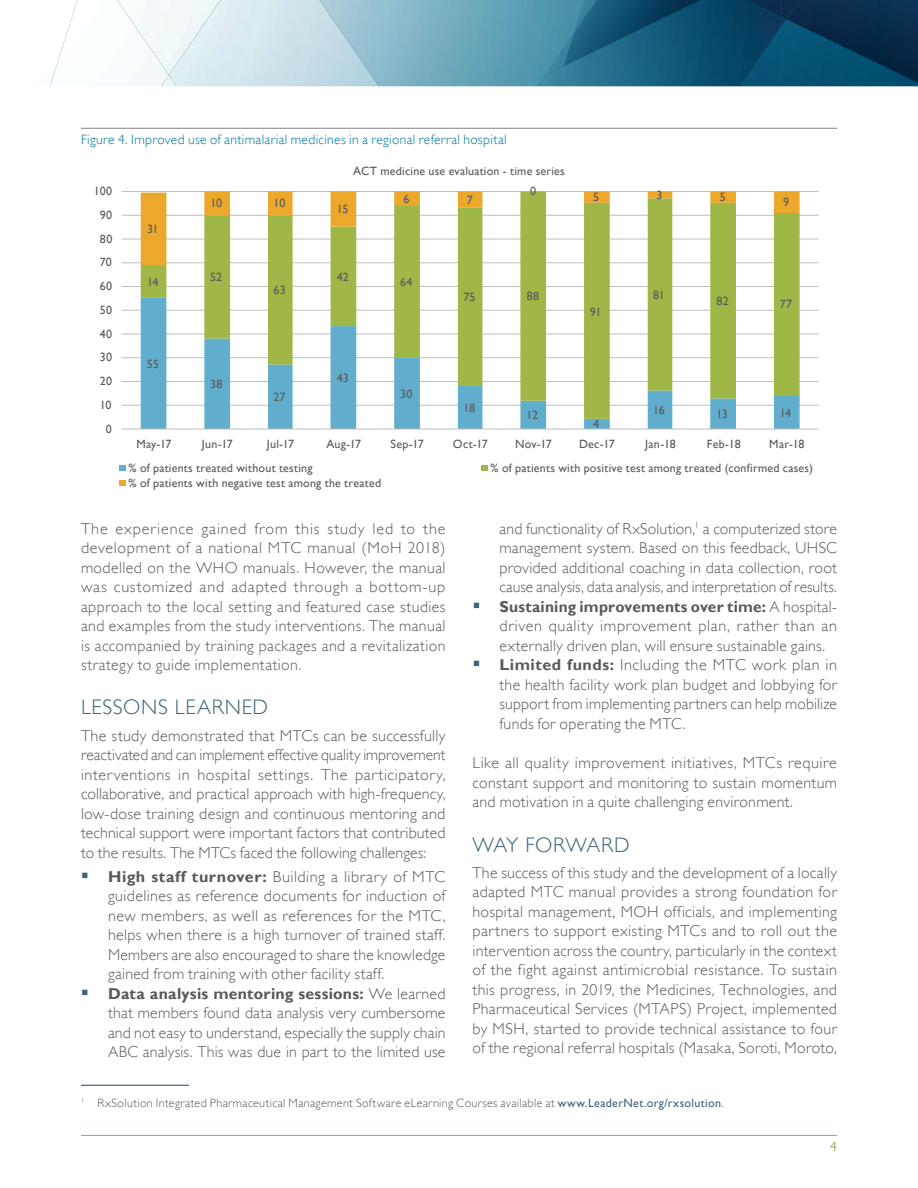
<style>
.page{position:relative;width:918px;height:1188px;background:#fff}
.page>*{position:absolute;margin:0;border:0;box-sizing:border-box;transform-origin:0 0}
.t1{font:300 21px "Gill Sans";letter-spacing:.03em;color:#3f6276}
.t2{font:300 15.75px/19.5px "Gill Sans";letter-spacing:.02em;color:#58595b;text-align:justify}
.t3{font:300 13.5px "Gill Sans";letter-spacing:.025em;color:#007697}
.t4{font:300 13.5px "Gill Sans";color:#788e1e}
.t5{font:12px "Gill Sans";letter-spacing:.015em;color:#58595b}
.t6{font:300 12px "Gill Sans";letter-spacing:.03em;color:#58595b}
.s1{font-weight:700}
.s2{font-weight:400;color:#3f6276}
</style>
<div class="page">
<hr style="left:81px;top:1135px;width:756px;height:1px;background:#66adc1">
<img style="left:50px;top:0;width:32px;height:86px">
<img style="left:108px;top:0;width:122px;height:75px">
<img style="left:781px;top:26px;width:5px;height:60px">
<img style="left:786px;top:0;width:132px;height:86px">
<img style="left:310px;top:0;width:254px;height:86px">
<img style="left:161px;top:75px;width:15px;height:11px">
<svg style="left:781px;top:19px;width:5px;height:7px"></svg>
<img style="left:633px;top:6px;width:148px;height:80px">
<img style="left:538px;top:33px;width:95px;height:53px">
<img style="left:633px;top:0;width:56px;height:33px">
<img style="left:564px;top:0;width:69px;height:66px">
<img style="left:676px;top:0;width:48px;height:6px">
<img style="left:545px;top:33px;width:29px;height:42px">
<img style="left:781px;top:0;width:28px;height:19px">
<img style="left:724px;top:0;width:57px;height:17px">
<hr style="left:81px;top:1085px;width:108px;height:1px;background:#004c61">
<hr style="left:81px;top:128px;width:756px;height:1px;background:#808285">
<hr style="left:122px;top:191px;width:697px;height:1px;background:#bcbec0">
<hr style="left:122px;top:215px;width:697px;height:1px;background:#bcbec0">
<hr style="left:122px;top:239px;width:697px;height:1px;background:#bcbec0">
<hr style="left:122px;top:263px;width:697px;height:1px;background:#bcbec0">
<hr style="left:122px;top:286px;width:697px;height:1px;background:#bcbec0">
<hr style="left:122px;top:310px;width:697px;height:1px;background:#bcbec0">
<hr style="left:122px;top:334px;width:697px;height:1px;background:#bcbec0">
<hr style="left:122px;top:358px;width:697px;height:1px;background:#bcbec0">
<hr style="left:122px;top:381px;width:697px;height:1px;background:#bcbec0">
<hr style="left:122px;top:405px;width:697px;height:1px;background:#bcbec0">
<svg style="left:141px;top:419px;width:659px;height:10px"></svg>
<svg style="left:141px;top:265px;width:659px;height:154px"></svg>
<svg style="left:141px;top:192px;width:659px;height:73px"></svg>
<hr style="left:122px;top:429px;width:697px;height:1px;background:#bcbec0">
<div style="left:119px;top:465px;width:7px;height:6px;background:#60adcd"></div>
<div style="left:481px;top:465px;width:7px;height:6px;background:#9eb746"></div>
<div style="left:119px;top:480px;width:7px;height:6px;background:#eba82a"></div>
<p class="t3" style="left:81px;top:132px;width:427px">Figure 4. Improved use of antimalarial medicines in a regional referral hospital</p>
<p class="t5" style="left:94px;top:184px;width:20px">100</p>
<p class="t5" style="left:100px;top:208px;width:14px">90</p>
<p class="t5" style="left:100px;top:232px;width:14px">80</p>
<p class="t5" style="left:100px;top:255px;width:13px">70</p>
<p class="t5" style="left:100px;top:279px;width:14px">60</p>
<p class="t5" style="left:100px;top:303px;width:14px">50</p>
<p class="t5" style="left:100px;top:327px;width:14px">40</p>
<p class="t5" style="left:100px;top:350px;width:14px">30</p>
<p class="t5" style="left:100px;top:374px;width:14px">20</p>
<p class="t5" style="left:100px;top:398px;width:13px">10</p>
<p class="t5" style="left:106px;top:422px;width:7px">0</p>
<p class="t5" style="left:147px;top:222px;width:13px">31</p>
<p class="t5" style="left:147px;top:275px;width:13px">14</p>
<p class="t5" style="left:147px;top:357px;width:14px">55</p>
<p class="t5" style="left:353px;top:164px;width:213px">ACT medicine use evaluation - time series</p>
<p class="t5" style="left:210px;top:196px;width:13px">10</p>
<p class="t5" style="left:274px;top:196px;width:13px">10</p>
<p class="t5" style="left:337px;top:202px;width:13px">15</p>
<p class="t5" style="left:403px;top:192px;width:7px">6</p>
<p class="t5" style="left:467px;top:193px;width:7px">7</p>
<p class="t5" style="left:530px;top:184px;width:7px">0</p>
<p class="t5" style="left:593px;top:190px;width:7px">5</p>
<p class="t5" style="left:657px;top:188px;width:7px">3</p>
<p class="t5" style="left:720px;top:190px;width:7px">5</p>
<p class="t5" style="left:783px;top:195px;width:7px">9</p>
<p class="t5" style="left:210px;top:270px;width:13px">52</p>
<p class="t5" style="left:274px;top:283px;width:14px">63</p>
<p class="t5" style="left:337px;top:270px;width:14px">42</p>
<p class="t5" style="left:400px;top:275px;width:14px">64</p>
<p class="t5" style="left:463px;top:290px;width:14px">75</p>
<p class="t5" style="left:527px;top:289px;width:14px">88</p>
<p class="t5" style="left:590px;top:304px;width:13px">91</p>
<p class="t5" style="left:653px;top:288px;width:13px">81</p>
<p class="t5" style="left:716px;top:294px;width:14px">82</p>
<p class="t5" style="left:780px;top:297px;width:14px">77</p>
<p class="t5" style="left:210px;top:377px;width:14px">38</p>
<p class="t5" style="left:274px;top:390px;width:13px">27</p>
<p class="t5" style="left:337px;top:371px;width:14px">43</p>
<p class="t5" style="left:400px;top:387px;width:14px">30</p>
<p class="t5" style="left:463px;top:401px;width:13px">18</p>
<p class="t5" style="left:527px;top:408px;width:13px">12</p>
<p class="t5" style="left:593px;top:417px;width:7px">4</p>
<p class="t5" style="left:653px;top:403px;width:13px">16</p>
<p class="t5" style="left:716px;top:407px;width:13px">13</p>
<p class="t5" style="left:780px;top:406px;width:13px">14</p>
<p class="t5" style="left:136px;top:437px;width:37px">May-17</p>
<p class="t5" style="left:202px;top:437px;width:32px">Jun-17</p>
<p class="t5" style="left:267px;top:437px;width:29px">Jul-17</p>
<p class="t5" style="left:326px;top:437px;width:36px">Aug-17</p>
<p class="t5" style="left:391px;top:437px;width:35px">Sep-17</p>
<p class="t5" style="left:453px;top:437px;width:36px">Oct-17</p>
<p class="t5" style="left:515px;top:437px;width:38px">Nov-17</p>
<p class="t5" style="left:579px;top:437px;width:37px">Dec-17</p>
<p class="t5" style="left:645px;top:437px;width:32px">Jan-18</p>
<p class="t5" style="left:707px;top:437px;width:35px">Feb-18</p>
<p class="t5" style="left:769px;top:437px;width:37px">Mar-18</p>
<p class="t5" style="left:129px;top:461px;width:185px">% of patients treated without testing</p>
<p class="t5" style="left:491px;top:461px;width:324px">% of patients with positive test among treated (confirmed cases)</p>
<p class="t5" style="left:129px;top:476px;width:254px">% of patients with negative test among the treated</p>
<p class="t2" style="left:500px;top:519px;width:339px;text-align:left">and functionality of RxSolution,<sup>1</sup> a computerized store management system. Based on this feedback, UHSC provided additional coaching in data collection, root cause analysis, data analysis, and interpretation of results.<br><span class="s1">Sustaining improvements over time:</span> A hospital&shy;driven quality improvement plan, rather than an externally driven plan, will ensure sustainable gains.<br><span class="s1">Limited funds:</span> Including the MTC work plan in the health facility work plan budget and lobbying for support from implementing partners can help mobilize funds for operating the MTC.</p>
<p class="t2" style="left:472px;top:753px;width:366px">Like all quality improvement initiatives, MTCs require constant support and monitoring to sustain momentum and motivation in a quite challenging environment.</p>
<h1 class="t1" style="left:472px;top:832px;width:159px">WAY FORWARD</h1>
<p class="t2" style="left:472px;top:863px;width:366px">The success of this study and the development of a locally adapted MTC manual provides a strong foundation for hospital management, MOH officials, and implementing partners to support existing MTCs and to roll out the intervention across the country, particularly in the context of the fight against antimicrobial resistance. To sustain this progress, in 2019, the Medicines, Technologies, and Pharmaceutical Services (MTAPS) Project, implemented by MSH, started to provide technical assistance to four of the regional referral hospitals (Masaka, Soroti, Moroto,</p>
<p class="t2" style="left:81px;top:519px;width:366px">The experience gained from this study led to the development of a national MTC manual (MoH 2018) modelled on the WHO manuals. However, the manual was customized and adapted through a bottom-up approach to the local setting and featured case studies and examples from the study interventions. The manual is accompanied by training packages and a revitalization strategy to guide implementation.</p>
<h1 class="t1" style="left:81px;top:695px;width:189px">LESSONS LEARNED</h1>
<p class="t2" style="left:81px;top:726px;width:366px">The study demonstrated that MTCs can be successfully reactivated and can implement effective quality improvement interventions in hospital settings. The participatory, collaborative, and practical approach with high-frequency, low-dose training design and continuous mentoring and technical support were important factors that contributed to the results. The MTCs faced the following challenges:</p>
<p class="t2" style="left:108px;top:866px;width:339px;text-align:left"><span class="s1">High staff turnover:</span> Building a library of MTC guidelines as reference documents for induction of new members, as well as references for the MTC, helps when there is a high turnover of trained staff.<br>Members are also encouraged to share the knowledge gained from training with other facility staff.<br><span class="s1">Data analysis mentoring sessions:</span> We learned that members found data analysis very cumbersome and not easy to understand, especially the supply chain ABC analysis. This was due in part to the limited use</p>
<p class="t6" style="left:81px;top:1096px;width:644px"><sup>1</sup> RxSolution Integrated Pharmaceutical Management Software eLearning Courses available at <span class="s2">www.LeaderNet.org/rxsolution</span>.</p>
<p class="t4" style="left:830px;top:1139px;width:8px">4</p>
</div>
